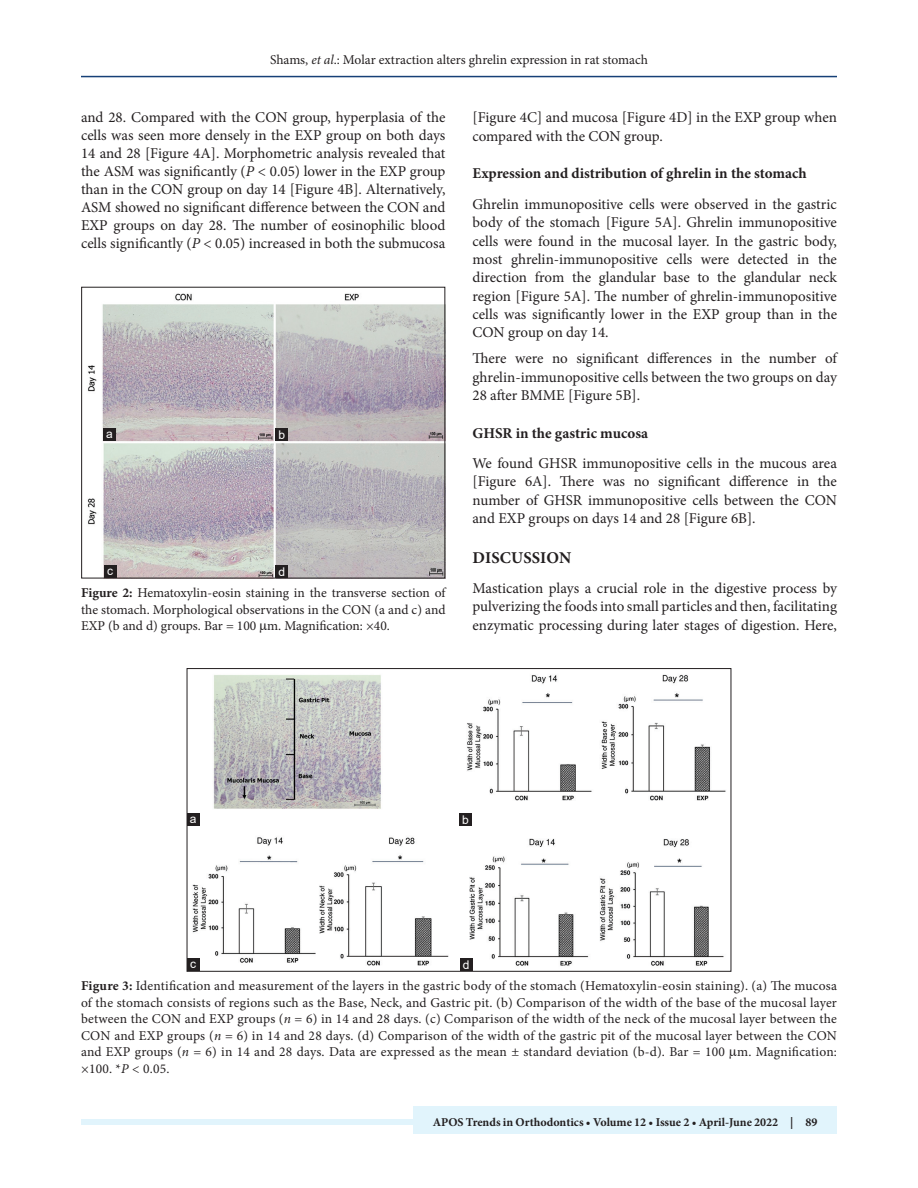
<style>
.page{position:relative;width:918px;height:1188px;background:#fff}
.page>*{position:absolute;margin:0;border:0;box-sizing:border-box;transform-origin:0 0}
.t1{font:700 16.5px "Minion Pro";letter-spacing:.01em;color:#231f20}
.TX{font:15px/18.3px "Minion Pro";color:#231f20;text-align:justify}
.t2{font:700 15px "Minion Pro";color:#231f20}
.FGC{font:13.5px/16.5px "Minion Pro";color:#231f20;text-align:justify}
.t3{font:700 12px "Minion Pro";color:#231f20}
.LABEL{font:12px "Arial";color:#fff}
.s1{font-style:italic}
.s2{font-weight:700}
</style>
<div class="page">
<hr style="left:81px;top:76px;width:756px;height:1px;background:#164077">
<div style="left:81px;top:1119px;width:756px;height:6px;background:#e1f4fc"></div>
<div style="left:413px;top:1106px;width:424px;height:28px;background:#e1f4fc"></div>
<img style="left:87px;top:293px;width:356px;height:283px">
<div style="left:81px;top:287px;width:364px;height:291px;border:1px solid #231f20"></div>
<div style="left:275px;top:565px;width:13px;height:13px;background:#231f20"></div>
<div style="left:104px;top:565px;width:12px;height:13px;background:#231f20"></div>
<div style="left:275px;top:428px;width:13px;height:13px;background:#231f20"></div>
<div style="left:103px;top:428px;width:13px;height:13px;background:#231f20"></div>
<img style="left:189px;top:674px;width:537px;height:295px">
<div style="left:460px;top:958px;width:12px;height:13px;background:#231f20"></div>
<div style="left:187px;top:959px;width:13px;height:12px;background:#231f20"></div>
<div style="left:459px;top:813px;width:13px;height:13px;background:#231f20"></div>
<div style="left:187px;top:813px;width:13px;height:13px;background:#231f20"></div>
<p class="FGC" style="left:270px;top:51px;width:379px">Shams, <span class="s1">et al</span>.: Molar extraction alters ghrelin expression in rat stomach</p>
<p class="TX" style="left:81px;top:109px;width:366px">and 28. Compared with the CON group, hyperplasia of the cells was seen more densely in the EXP group on both days 14 and 28 [Figure 4A]. Morphometric analysis revealed that the ASM was significantly (<span class="s1">P</span> &lt; 0.05) lower in the EXP group than in the CON group on day 14 [Figure 4B]. Alternatively, ASM showed no significant difference between the CON and EXP groups on day 28. The number of eosinophilic blood cells significantly (<span class="s1">P</span> &lt; 0.05) increased in both the submucosa</p>
<p class="TX" style="left:472px;top:108px;width:366px">[Figure 4C] and mucosa [Figure 4D] in the EXP group when compared with the CON group.</p>
<h2 class="t2" style="left:472px;top:163px;width:336px">Expression and distribution of ghrelin in the stomach</h2>
<p class="TX" style="left:472px;top:195px;width:366px">Ghrelin immunopositive cells were observed in the gastric body of the stomach [Figure 5A]. Ghrelin immunopositive cells were found in the mucosal layer. In the gastric body, most ghrelin-immunopositive cells were detected in the direction from the glandular base to the glandular neck region [Figure 5A]. The number of ghrelin-immunopositive cells was significantly lower in the EXP group than in the CON group on day 14.</p>
<p class="TX" style="left:472px;top:349px;width:366px">There were no significant differences in the number of ghrelin-immunopositive cells between the two groups on day 28 after BMME [Figure 5B].</p>
<h2 class="t2" style="left:472px;top:422px;width:177px">GHSR in the gastric mucosa</h2>
<p class="TX" style="left:472px;top:454px;width:366px">We found GHSR immunopositive cells in the mucous area [Figure 6A]. There was no significant difference in the number of GHSR immunopositive cells between the CON and EXP groups on days 14 and 28 [Figure 6B].</p>
<h1 class="t1" style="left:473px;top:546px;width:100px">DISCUSSION</h1>
<p class="TX" style="left:472px;top:579px;width:366px">Mastication plays a crucial role in the digestive process by pulverizing the foods into small particles and then, facilitating enzymatic processing during later stages of digestion. Here,</p>
<p class="LABEL" style="left:106px;top:425px;width:8px">a</p>
<p class="LABEL" style="left:279px;top:426px;width:8px">b</p>
<p class="LABEL" style="left:107px;top:563px;width:7px">c</p>
<p class="LABEL" style="left:279px;top:564px;width:8px">d</p>
<p class="FGC" style="left:81px;top:585px;width:366px"><span class="s2">Figure 2:</span> Hematoxylin-eosin staining in the transverse section of the stomach. Morphological observations in the CON (a and c) and EXP (b and d) groups. Bar = 100 m. Magnification: ×40.</p>
<p class="LABEL" style="left:190px;top:811px;width:8px">a</p>
<p class="LABEL" style="left:462px;top:812px;width:8px">b</p>
<p class="LABEL" style="left:190px;top:956px;width:7px">c</p>
<p class="LABEL" style="left:463px;top:957px;width:8px">d</p>
<p class="FGC" style="left:81px;top:978px;width:758px"><span class="s2">Figure 3:</span> Identification and measurement of the layers in the gastric body of the stomach (Hematoxylin-eosin staining). (a) The mucosa of the stomach consists of regions such as the Base, Neck, and Gastric pit. (b) Comparison of the width of the base of the mucosal layer between the CON and EXP groups (<span class="s1">n</span> = 6) in 14 and 28 days. (c) Comparison of the width of the neck of the mucosal layer between the CON and EXP groups (<span class="s1">n</span> = 6) in 14 and 28 days. (d) Comparison of the width of the gastric pit of the mucosal layer between the CON and EXP groups (<span class="s1">n</span> = 6) in 14 and 28 days. Data are expressed as the mean ± standard deviation (b-d). Bar = 100 m. Magnification: ×100. *<span class="s1">P</span> &lt; 0.05.</p>
<p class="t3" style="left:433px;top:1113px;width:386px">APOS Trends in Orthodontics • Volume 12 • Issue 2 • April-June 2022 | 89</p>
</div>
